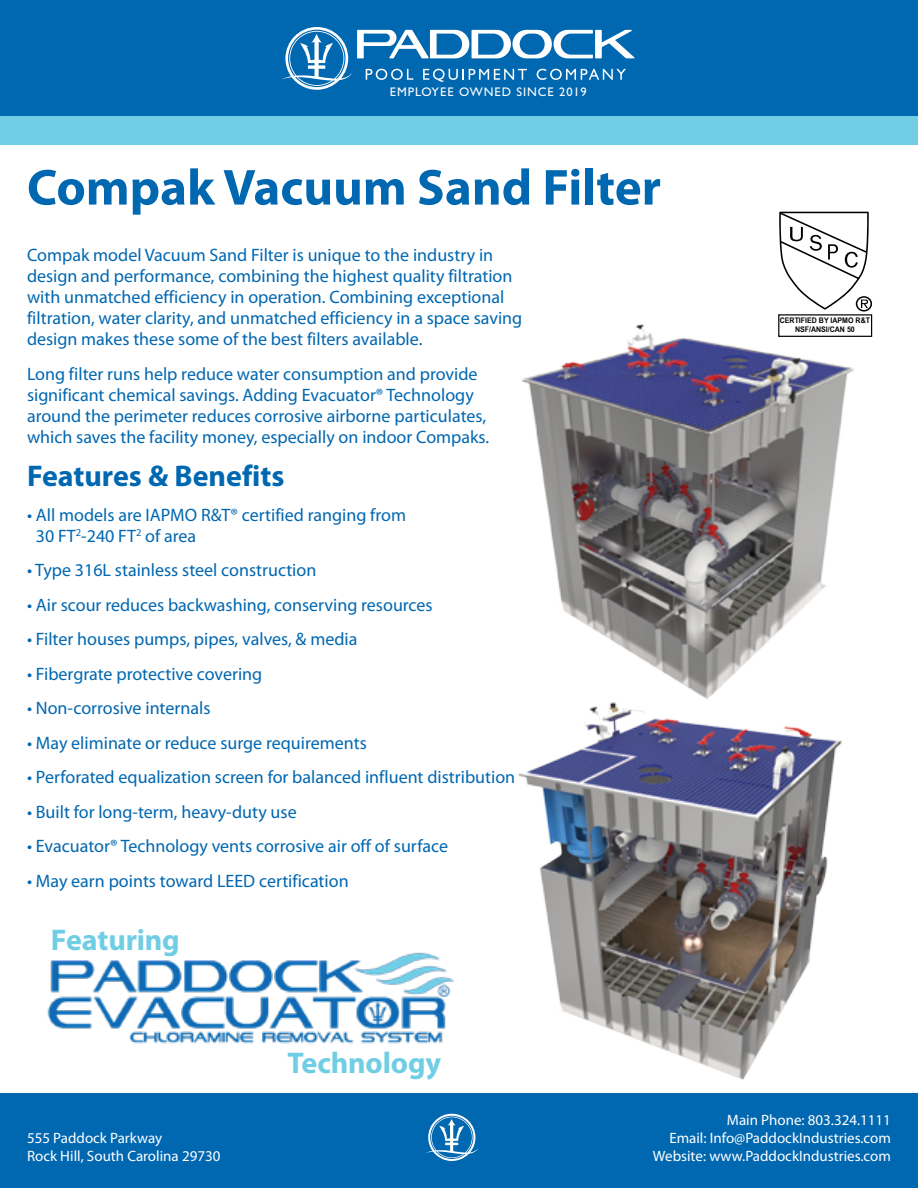
<style>
.page{position:relative;width:918px;height:1188px;background:#fff}
.page>*{position:absolute;margin:0;border:0;box-sizing:border-box;transform-origin:0 0}
.t1{font:700 51px "Myriad Pro";color:#0067b1}
.t2{font:700 30px "Myriad Pro";letter-spacing:-.005em;color:#70cee4}
.t3{font:700 30px "Myriad Pro";color:#0067b1}
.t4{font:18px/21px "Myriad Pro";color:#0067b1}
.t5{font:15px "Myriad Pro";color:#fff}
.t6{font:500 12.45px "Gill Sans";letter-spacing:.07em;color:#fff}
.t7{font:700 7.65px/9.3px "Arial Narrow";color:#000;text-align:center;scale:1.12 1}
</style>
<div class="page">
<div style="left:0;top:0;width:918px;height:117px;background:#0067b1"></div>
<div style="left:0;top:117px;width:918px;height:28px;background:#70cde3"></div>
<svg style="left:281px;top:27px;width:354px;height:63px"></svg>
<div style="left:0;top:1094px;width:918px;height:94px;background:#0067b1"></div>
<svg style="left:425px;top:1120px;width:54px;height:41px"></svg>
<img style="left:522px;top:303px;width:351px;height:373px">
<img style="left:349px;top:676px;width:569px;height:444px">
<img style="left:47px;top:924px;width:424px;height:148px">
<svg style="left:779px;top:212px;width:93px;height:100px"></svg>
<div style="left:779px;top:315px;width:93px;height:21px;background:#fff"></div>
<div style="left:778px;top:314px;width:94px;height:23px;border:1px solid #000"></div>
<p class="t6" style="left:390px;top:85px;width:199px">EMPLOYEE OWNED SINCE 2019</p>
<h1 class="t1" style="left:27px;top:154px;width:636px">Compak Vacuum Sand Filter</h1>
<p class="t4" style="left:27px;top:244px;width:497px">Compak model Vacuum Sand Filter is unique to the industry in design and performance, combining the highest quality filtration with unmatched efficiency in operation. Combining exceptional filtration, water clarity, and unmatched efficiency in a space saving design makes these some of the best filters available.</p>
<p class="t4" style="left:27px;top:363px;width:464px">Long filter runs help reduce water consumption and provide significant chemical savings. Adding Evacuator® Technology around the perimeter reduces corrosive airborne particulates, which saves the facility money, especially on indoor Compaks.</p>
<h2 class="t3" style="left:27px;top:457px;width:259px">Features &amp; Benefits</h2>
<p class="t4" style="left:36px;top:504px;width:372px;text-indent:-9px">• All models are IAPMO R&amp;T® certified ranging from<br>30 FT<sup>2</sup>-240 FT<sup>2</sup> of area</p>
<p class="t4" style="left:27px;top:559px;width:291px">• Type 316L stainless steel construction</p>
<p class="t4" style="left:27px;top:594px;width:407px">• Air scour reduces backwashing, conserving resources</p>
<p class="t4" style="left:27px;top:628px;width:332px">• Filter houses pumps, pipes, valves, &amp; media</p>
<p class="t4" style="left:27px;top:663px;width:237px">• Fibergrate protective covering</p>
<p class="t4" style="left:27px;top:697px;width:185px">• Non-corrosive internals</p>
<p class="t4" style="left:27px;top:732px;width:341px">• May eliminate or reduce surge requirements</p>
<p class="t4" style="left:27px;top:766px;width:490px">• Perforated equalization screen for balanced influent distribution</p>
<p class="t4" style="left:27px;top:801px;width:271px">• Built for long-term, heavy-duty use</p>
<p class="t4" style="left:27px;top:835px;width:423px">• Evacuator® Technology vents corrosive air off of surface</p>
<p class="t4" style="left:27px;top:870px;width:323px">• May earn points toward LEED certification</p>
<h2 class="t2" style="left:51px;top:921px;width:130px">Featuring</h2>
<h2 class="t2" style="left:287px;top:1043px;width:155px">Technology</h2>
<p class="t7" style="left:780px;top:315px;width:82px">CERTIFIED BY IAPMO R&amp;T<br>NSF/ANSI/CAN 50</p>
<p class="t5" style="left:727px;top:1111px;width:166px">Main Phone: 803.324.1111</p>
<p class="t5" style="left:27px;top:1129px;width:137px">555 Paddock Parkway</p>
<p class="t5" style="left:669px;top:1129px;width:223px">Email: Info@PaddockIndustries.com</p>
<p class="t5" style="left:27px;top:1147px;width:195px">Rock Hill, South Carolina 29730</p>
<p class="t5" style="left:653px;top:1147px;width:240px">Website: www.PaddockIndustries.com</p>
</div>
